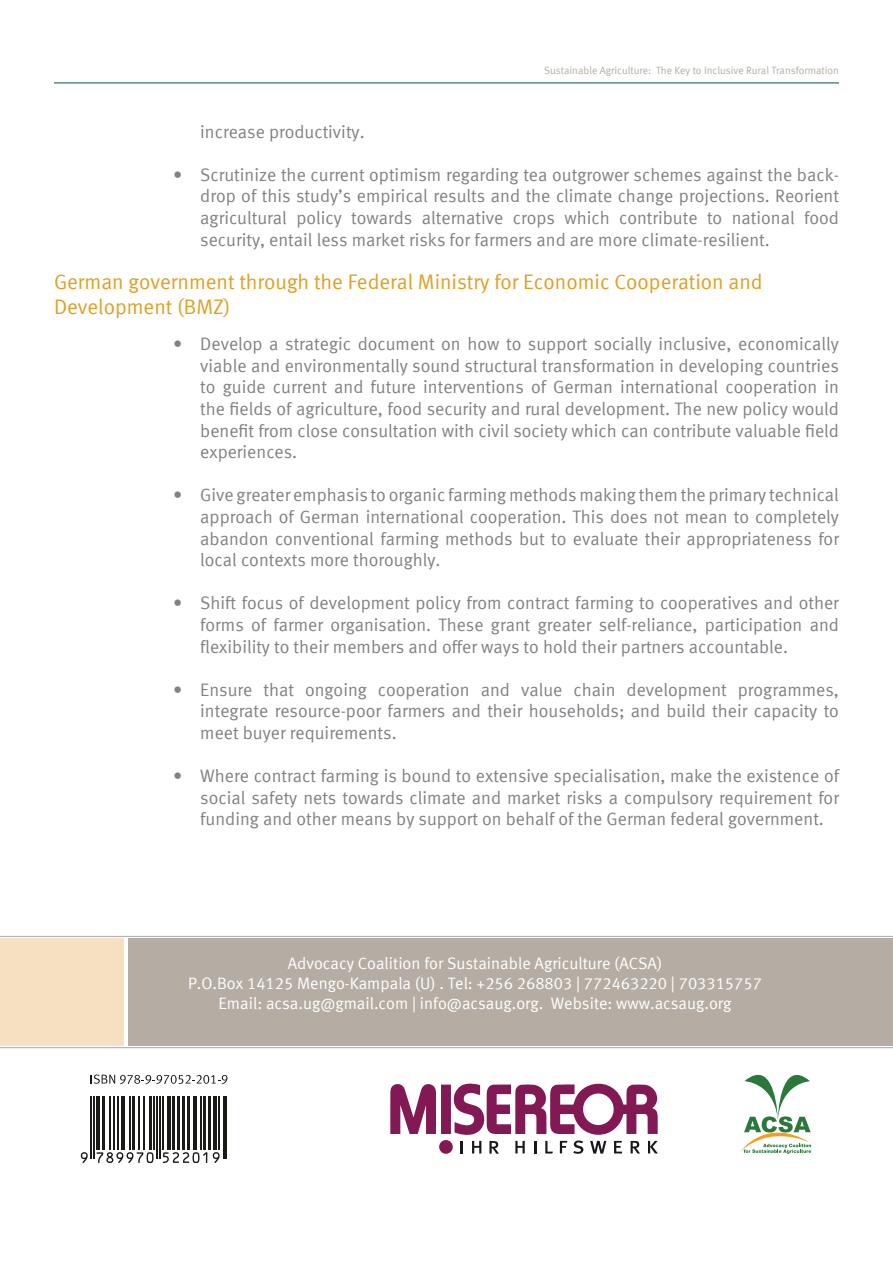
<style>
.page{position:relative;width:893px;height:1263px;background:#fff}
.page>*{position:absolute;margin:0;border:0;box-sizing:border-box;transform-origin:0 0}
.t1{font:21px/25.2px "Meta Normal LF";color:#e39e24}
.t2{font:18px/21.6px "Meta Normal LF";color:#808285;text-align:justify}
.t3{font:16.5px "Meta Normal LF";color:#fff}
.t4{font:10.5px "Meta Normal LF";color:#b5ada3}
</style>
<div class="page">
<svg style="left:390px;top:1083px;width:268px;height:71px"></svg>
<svg style="left:740px;top:1074px;width:71px;height:80px"></svg>
<hr style="left:54px;top:83px;width:785px;height:1px;background:#02534c">
<div style="left:0;top:938px;width:123px;height:107px;background:#f7e0c2"></div>
<div style="left:129px;top:938px;width:764px;height:107px;background:#b5ada3"></div>
<hr style="left:0;top:936px;width:893px;height:1px;background:#b0b3b3">
<hr style="left:0;top:1047px;width:893px;height:1px;background:#b0b3b3">
<svg style="left:80px;top:1096px;width:146px;height:68px"></svg>
<hr style="left:90px;top:1052px;width:2px;height:107px;background:#1a1a17">
<hr style="left:93px;top:1052px;width:1px;height:107px;background:#1a1a17">
<hr style="left:96px;top:1052px;width:4px;height:98px;background:#1a1a17">
<hr style="left:102px;top:1052px;width:3px;height:98px;background:#1a1a17">
<hr style="left:109px;top:1052px;width:1px;height:98px;background:#1a1a17">
<hr style="left:114px;top:1052px;width:1px;height:98px;background:#1a1a17">
<hr style="left:118px;top:1052px;width:1px;height:98px;background:#1a1a17">
<hr style="left:121px;top:1052px;width:4px;height:98px;background:#1a1a17">
<hr style="left:129px;top:1052px;width:1px;height:98px;background:#1a1a17">
<hr style="left:132px;top:1052px;width:3px;height:98px;background:#1a1a17">
<hr style="left:138px;top:1052px;width:1px;height:98px;background:#1a1a17">
<hr style="left:144px;top:1052px;width:1px;height:98px;background:#1a1a17">
<hr style="left:150px;top:1052px;width:2px;height:98px;background:#1a1a17">
<hr style="left:154px;top:1052px;width:1px;height:98px;background:#1a1a17">
<hr style="left:157px;top:1052px;width:1px;height:107px;background:#1a1a17">
<hr style="left:160px;top:1052px;width:1px;height:107px;background:#1a1a17">
<hr style="left:163px;top:1052px;width:1px;height:98px;background:#1a1a17">
<hr style="left:167px;top:1052px;width:4px;height:98px;background:#1a1a17">
<hr style="left:173px;top:1052px;width:2px;height:98px;background:#1a1a17">
<hr style="left:177px;top:1052px;width:2px;height:98px;background:#1a1a17">
<hr style="left:183px;top:1052px;width:2px;height:98px;background:#1a1a17">
<hr style="left:187px;top:1052px;width:3px;height:98px;background:#1a1a17">
<hr style="left:193px;top:1052px;width:4px;height:98px;background:#1a1a17">
<hr style="left:200px;top:1052px;width:1px;height:98px;background:#1a1a17">
<hr style="left:203px;top:1052px;width:2px;height:98px;background:#1a1a17">
<hr style="left:209px;top:1052px;width:2px;height:98px;background:#1a1a17">
<hr style="left:213px;top:1052px;width:4px;height:98px;background:#1a1a17">
<hr style="left:219px;top:1052px;width:1px;height:98px;background:#1a1a17">
<hr style="left:223px;top:1052px;width:1px;height:107px;background:#1a1a17">
<hr style="left:226px;top:1052px;width:1px;height:107px;background:#1a1a17">
<svg style="left:81px;top:1152px;width:7px;height:11px"></svg>
<svg style="left:96px;top:1152px;width:58px;height:11px"></svg>
<svg style="left:163px;top:1152px;width:44px;height:11px"></svg>
<svg style="left:213px;top:1152px;width:7px;height:11px"></svg>
<div style="left:78px;top:1050px;width:161px;height:46px;background:#fff"></div>
<svg style="left:91px;top:1074px;width:136px;height:10px"></svg>
<p class="t4" style="left:544px;top:64px;width:296px">Sustainable Agriculture: The Key to Inclusive Rural Transformation</p>
<p class="t2" style="left:200px;top:120px;width:166px">increase productivity.</p>
<p class="t2" style="left:200px;top:163px;width:640px;text-indent:-27px">• Scrutinize the current optimism regarding tea outgrower schemes against the back&shy;drop of this study’s empirical results and the climate change projections. Reorient agricultural policy towards alternative crops which contribute to national food security, entail less market risks for farmers and are more climate-resilient.</p>
<p class="t1" style="left:54px;top:269px;width:710px">German government through the Federal Ministry for Economic Cooperation and<br>Development (BMZ)</p>
<p class="t2" style="left:200px;top:333px;width:640px;text-indent:-27px">• Develop a strategic document on how to support socially inclusive, economically viable and environmentally sound structural transformation in developing countries to guide current and future interventions of German international cooperation in the fields of agriculture, food security and rural development. The new policy would benefit from close consultation with civil society which can contribute valuable field experiences.</p>
<p class="t2" style="left:200px;top:484px;width:640px;text-indent:-27px">• Give greater emphasis to organic farming methods making them the primary technical approach of German international cooperation. This does not mean to completely abandon conventional farming methods but to evaluate their appropriateness for local contexts more thoroughly.</p>
<p class="t2" style="left:200px;top:592px;width:640px;text-indent:-27px">• Shift focus of development policy from contract farming to cooperatives and other forms of farmer organisation. These grant greater self-reliance, participation and flexibility to their members and offer ways to hold their partners accountable.</p>
<p class="t2" style="left:200px;top:678px;width:640px;text-indent:-27px">• Ensure that ongoing cooperation and value chain development programmes, integrate resource-poor farmers and their households; and build their capacity to meet buyer requirements.</p>
<p class="t2" style="left:200px;top:765px;width:640px;text-indent:-27px">• Where contract farming is bound to extensive specialisation, make the existence of social safety nets towards climate and market risks a compulsory requirement for funding and other means by support on behalf of the German federal government.</p>
<p class="t3" style="left:288px;top:954px;width:376px">Advocacy Coalition for Sustainable Agriculture (ACSA)</p>
<p class="t3" style="left:188px;top:973px;width:575px">P.O.Box 14125 Mengo-Kampala (U) . Tel: +256 268803 | 772463220 | 703315757</p>
<p class="t3" style="left:219px;top:993px;width:514px">Email: acsa.ug@gmail.com | info@acsaug.org. Website: www.acsaug.org</p>
</div>
